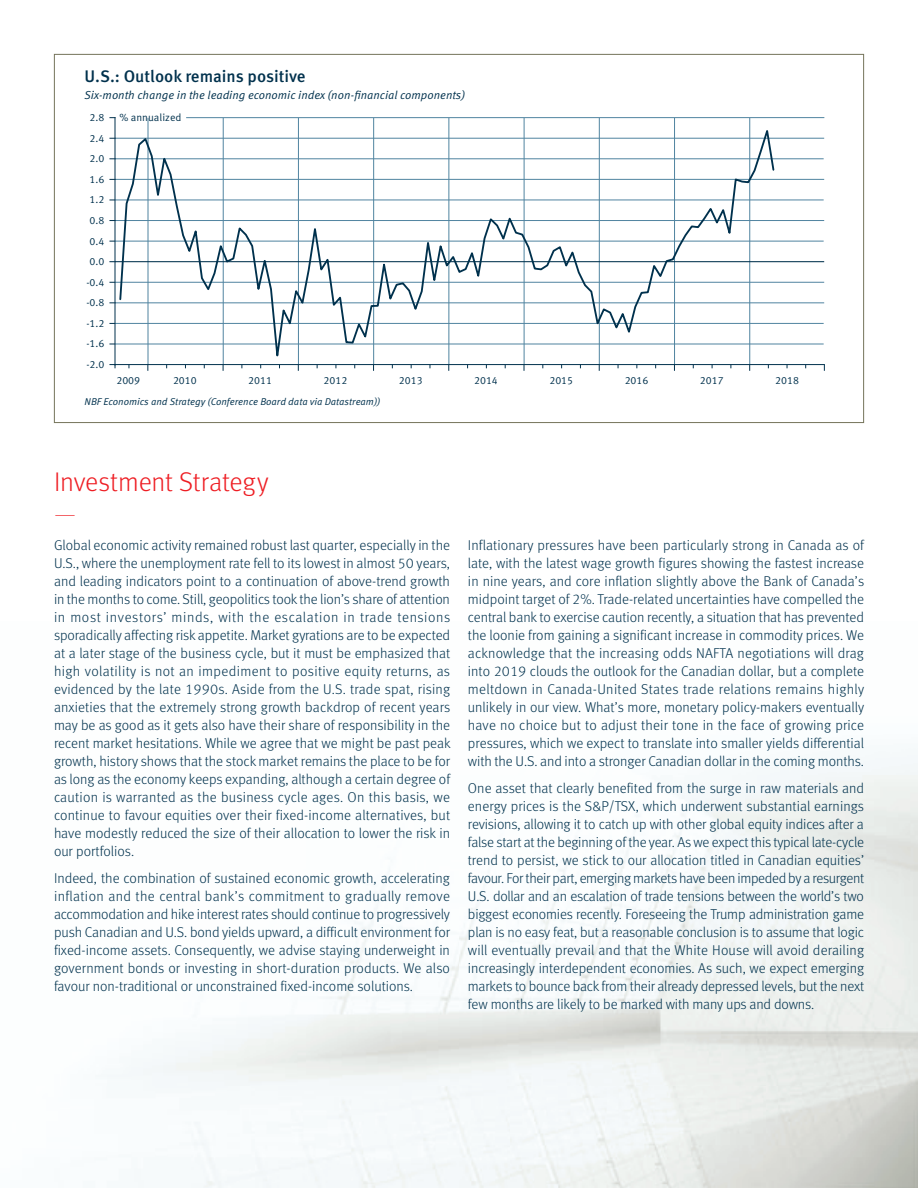
<style>
.page{position:relative;width:918px;height:1188px;background:#fff}
.page>*{position:absolute;margin:0;border:0;box-sizing:border-box;transform-origin:0 0}
.t1{font:300 27px "Meta OT";letter-spacing:-.01em;color:#ee1d23}
.t2{font:100 27px "Meta OT";color:#ee1d23}
.t3{font:500 16.8px "Meta OT";color:#00314d}
.t4{font:300 14.25px/18px "Meta OT";letter-spacing:-.005em;color:#00314d;text-align:justify}
.t5{font:11.55px "Meta OT Norm Ita";color:#00314d}
.t6{font:10.5px "Meta OT Norm";color:#00314d}
.t7{font:9.9px "Meta OT Norm Ita";color:#00314d}
</style>
<div class="page">
<hr style="left:148px;top:118px;width:1px;height:246px;background:#5084a0">
<hr style="left:223px;top:118px;width:1px;height:246px;background:#5084a0">
<hr style="left:298px;top:118px;width:1px;height:246px;background:#5084a0">
<hr style="left:373px;top:118px;width:1px;height:246px;background:#5084a0">
<hr style="left:449px;top:118px;width:1px;height:246px;background:#5084a0">
<hr style="left:524px;top:118px;width:1px;height:246px;background:#5084a0">
<hr style="left:599px;top:118px;width:1px;height:246px;background:#5084a0">
<hr style="left:674px;top:118px;width:1px;height:246px;background:#5084a0">
<hr style="left:750px;top:118px;width:1px;height:246px;background:#5084a0">
<hr style="left:115px;top:303px;width:709px;height:1px;background:#5084a0">
<hr style="left:115px;top:220px;width:709px;height:1px;background:#5084a0">
<hr style="left:115px;top:179px;width:709px;height:1px;background:#5084a0">
<hr style="left:115px;top:159px;width:709px;height:1px;background:#5084a0">
<hr style="left:115px;top:138px;width:709px;height:1px;background:#5084a0">
<hr style="left:186px;top:117px;width:638px;height:1px;background:#5084a0">
<hr style="left:115px;top:118px;width:1px;height:247px;background:#00314d">
<hr style="left:115px;top:364px;width:709px;height:1px;background:#00314d">
<hr style="left:115px;top:282px;width:709px;height:1px;background:#5084a0">
<hr style="left:115px;top:261px;width:709px;height:1px;background:#00314d">
<hr style="left:115px;top:200px;width:709px;height:1px;background:#5084a0">
<hr style="left:115px;top:241px;width:709px;height:1px;background:#5084a0">
<hr style="left:115px;top:344px;width:709px;height:1px;background:#5084a0">
<hr style="left:115px;top:323px;width:709px;height:1px;background:#5084a0">
<svg style="left:110px;top:364px;width:6px;height:4px"></svg>
<svg style="left:118px;top:123px;width:658px;height:248px"></svg>
<p class="t3" style="left:85px;top:70px;width:223px">U.S.: Outlook remains positive</p>
<p class="t5" style="left:85px;top:91px;width:382px">Six-month change in the leading economic index (non-financial components)</p>
<p class="t6" style="left:90px;top:114px;width:16px">2.8</p>
<p class="t6" style="left:90px;top:134px;width:16px">2.4</p>
<p class="t6" style="left:90px;top:155px;width:16px">2.0</p>
<p class="t6" style="left:90px;top:196px;width:16px">1.2</p>
<p class="t6" style="left:90px;top:237px;width:16px">0.4</p>
<p class="t6" style="left:90px;top:175px;width:16px">1.6</p>
<p class="t6" style="left:90px;top:216px;width:16px">0.8</p>
<p class="t6" style="left:90px;top:258px;width:16px">0.0</p>
<p class="t6" style="left:86px;top:278px;width:20px">-0.4</p>
<p class="t6" style="left:86px;top:299px;width:20px">-0.8</p>
<p class="t6" style="left:86px;top:319px;width:20px">-1.2</p>
<p class="t6" style="left:86px;top:340px;width:20px">-1.6</p>
<p class="t6" style="left:86px;top:360px;width:20px">-2.0</p>
<p class="t6" style="left:119px;top:114px;width:64px">% annualized</p>
<p class="t6" style="left:116px;top:377px;width:25px">2009</p>
<p class="t6" style="left:173px;top:377px;width:25px">2010</p>
<p class="t6" style="left:248px;top:377px;width:25px">2011</p>
<p class="t6" style="left:324px;top:377px;width:25px">2012</p>
<p class="t6" style="left:399px;top:377px;width:25px">2013</p>
<p class="t6" style="left:474px;top:377px;width:25px">2014</p>
<p class="t6" style="left:549px;top:377px;width:25px">2015</p>
<p class="t6" style="left:625px;top:377px;width:25px">2016</p>
<p class="t6" style="left:700px;top:377px;width:25px">2017</p>
<p class="t6" style="left:775px;top:377px;width:25px">2018</p>
<p class="t7" style="left:85px;top:397px;width:298px">NBF Economics and Strategy (Conference Board data via Datastream))</p>
<h1 class="t1" style="left:54px;top:472px;width:216px">Investment Strategy</h1>
<h1 class="t2" style="left:54px;top:503px;width:23px">—</h1>
<p class="t4" style="left:54px;top:537px;width:398px">Global economic activity remained robust last quarter, especially in the U.S., where the unemployment rate fell to its lowest in almost 50 years, and leading indicators point to a continuation of above-trend growth in the months to come. Still, geopolitics took the lion’s share of attention in most investors’ minds, with the escalation in trade tensions sporadically affecting risk appetite. Market gyrations are to be expected at a later stage of the business cycle, but it must be emphasized that high volatility is not an impediment to positive equity returns, as evidenced by the late 1990s. Aside from the U.S. trade spat, rising anxieties that the extremely strong growth backdrop of recent years may be as good as it gets also have their share of responsibility in the recent market hesitations. While we agree that we might be past peak growth, history shows that the stock market remains the place to be for as long as the economy keeps expanding, although a certain degree of caution is warranted as the business cycle ages. On this basis, we continue to favour equities over their fixed-income alternatives, but have modestly reduced the size of their allocation to lower the risk in our portfolios.</p>
<p class="t4" style="left:54px;top:870px;width:398px">Indeed, the combination of sustained economic growth, accelerating inflation and the central bank’s commitment to gradually remove accommodation and hike interest rates should continue to progressively push Canadian and U.S. bond yields upward, a difficult environment for fixed-income assets. Consequently, we advise staying underweight in government bonds or investing in short-duration products. We also favour non-traditional or unconstrained fixed-income solutions.</p>
<p class="t4" style="left:468px;top:537px;width:398px">Inflationary pressures have been particularly strong in Canada as of late, with the latest wage growth figures showing the fastest increase in nine years, and core inflation slightly above the Bank of Canada’s midpoint target of 2%. Trade-related uncertainties have compelled the central bank to exercise caution recently, a situation that has prevented the loonie from gaining a significant increase in commodity prices. We acknowledge that the increasing odds NAFTA negotiations will drag into 2019 clouds the outlook for the Canadian dollar, but a complete meltdown in Canada-United States trade relations remains highly unlikely in our view. What’s more, monetary policy-makers eventually have no choice but to adjust their tone in the face of growing price pressures, which we expect to translate into smaller yields differential with the U.S. and into a stronger Canadian dollar in the coming months.</p>
<p class="t4" style="left:468px;top:780px;width:398px">One asset that clearly benefited from the surge in raw materials and energy prices is the S&amp;P/TSX, which underwent substantial earnings revisions, allowing it to catch up with other global equity indices after a false start at the beginning of the year. As we expect this typical late-cycle trend to persist, we stick to our allocation titled in Canadian equities’ favour. For their part, emerging markets have been impeded by a resurgent U.S. dollar and an escalation of trade tensions between the world’s two biggest economies recently. Foreseeing the Trump administration game plan is no easy feat, but a reasonable conclusion is to assume that logic will eventually prevail and that the White House will avoid derailing increasingly interdependent economies. As such, we expect emerging markets to bounce back from their already depressed levels, but the next few months are likely to be marked with many ups and downs.</p>
</div>
